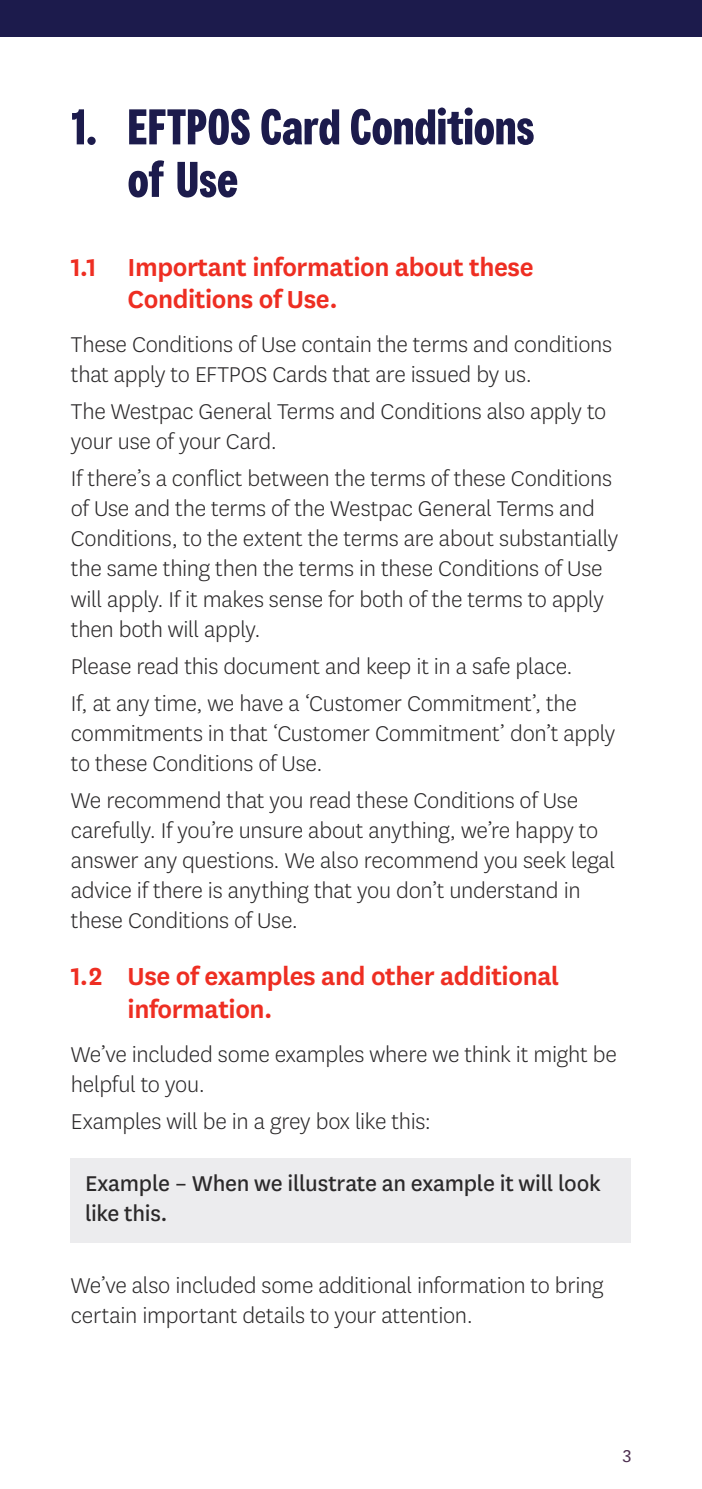
<style>
.page{position:relative;width:702px;height:1489px;background:#fff}
.page>*{position:absolute;margin:0;border:0;box-sizing:border-box;transform-origin:0 0}
.t1{font:700 50px/52.5px "Westpac";color:#1c1b4c}
.t2{font:600 28.75px/32.5px "National LF";letter-spacing:-.015em;color:#ee2e22}
.t3{font:300 25px/30px "National LF";letter-spacing:-.01em;color:#2b292a}
.t4{font:25px/30px "National LF";letter-spacing:-.015em;color:#2b292a}
.t5{font:20px "National LF";color:#4b2d4e}
</style>
<div class="page">
<div style="left:0;top:0;width:702px;height:37px;background:#1c1b4c"></div>
<div style="left:71px;top:1158px;width:560px;height:85px;background:#ececee"></div>
<h1 class="t1" style="left:128px;top:100px;width:408px;text-indent:-57px">1. EFTPOS Card Conditions of Use</h1>
<h2 class="t2" style="left:128px;top:248px;width:407px;text-indent:-57px">1.1 Important information about these<br>Conditions of Use.</h2>
<p class="t3" style="left:71px;top:329px;width:543px">These Conditions of Use contain the terms and conditions that apply to EFTPOS Cards that are issued by us.</p>
<p class="t3" style="left:71px;top:396px;width:537px">The Westpac General Terms and Conditions also apply to your use of your Card.</p>
<p class="t3" style="left:71px;top:463px;width:549px">If there’s a conflict between the terms of these Conditions of Use and the terms of the Westpac General Terms and Conditions, to the extent the terms are about substantially the same thing then the terms in these Conditions of Use will apply. If it makes sense for both of the terms to apply then both will apply.</p>
<p class="t3" style="left:71px;top:650px;width:503px">Please read this document and keep it in a safe place.</p>
<p class="t3" style="left:71px;top:687px;width:545px">If, at any time, we have a ‘Customer Commitment’, the commitments in that ‘Customer Commitment’ don’t apply to these Conditions of Use.</p>
<p class="t3" style="left:71px;top:784px;width:546px">We recommend that you read these Conditions of Use carefully. If you’re unsure about anything, we’re happy to answer any questions. We also recommend you seek legal advice if there is anything that you don’t understand in these Conditions of Use.</p>
<h2 class="t2" style="left:128px;top:958px;width:433px;text-indent:-57px">1.2 Use of examples and other additional information.</h2>
<p class="t3" style="left:71px;top:1038px;width:547px">We’ve included some examples where we think it might be helpful to you.</p>
<p class="t3" style="left:71px;top:1105px;width:362px">Examples will be in a grey box like this:</p>
<p class="t4" style="left:85px;top:1167px;width:517px">Example – When we illustrate an example it will look like this.</p>
<p class="t3" style="left:71px;top:1269px;width:534px">We’ve also included some additional information to bring certain important details to your attention.</p>
<p class="t5" style="left:622px;top:1442px;width:10px">3</p>
</div>
